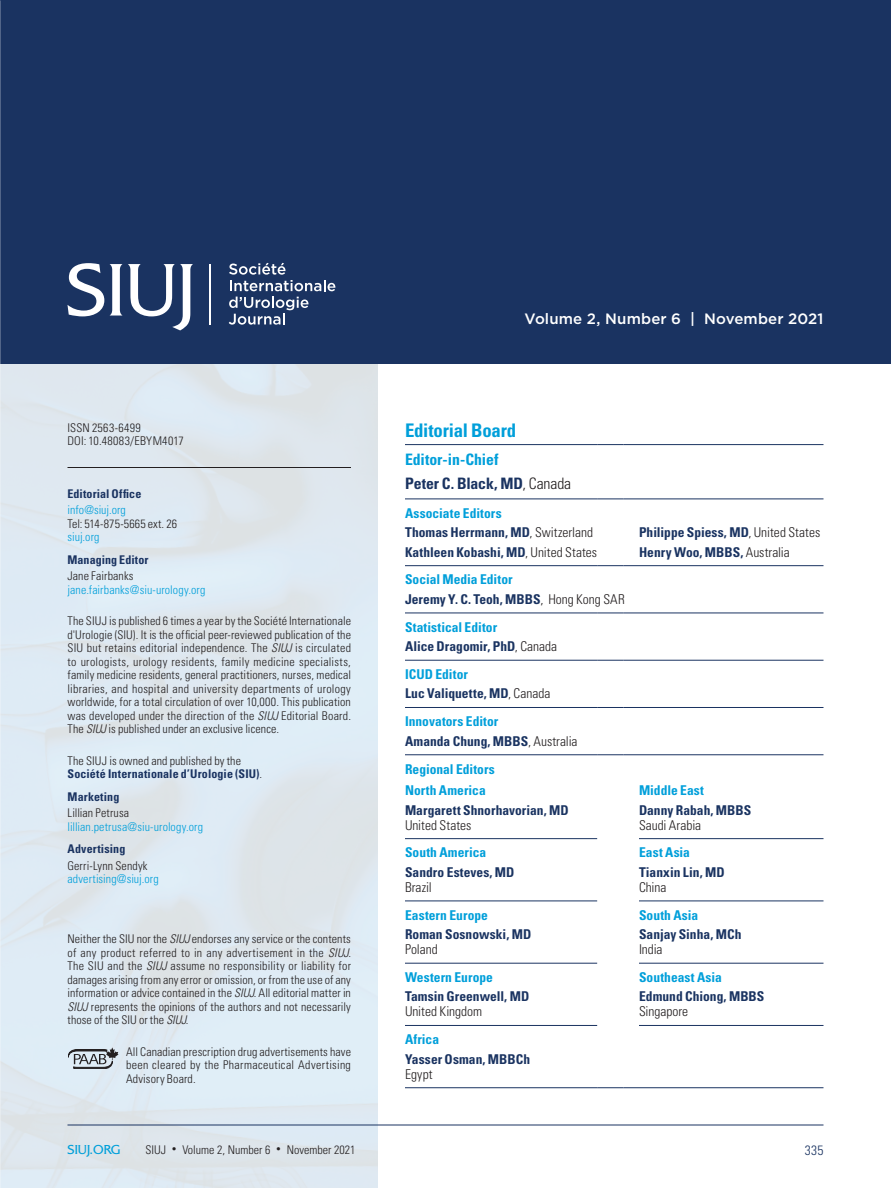
<style>
.page{position:relative;width:891px;height:1188px;background:#fff}
.page>*{position:absolute;margin:0;border:0;box-sizing:border-box;transform-origin:0 0}
.t1{font:700 condensed 18.75px "Univers LT Std";letter-spacing:-.01em;color:#009fda}
.t2{font:700 condensed 15.75px "Univers LT Std";letter-spacing:-.005em;color:#1a3361}
.t3{font:700 condensed 15.75px "Univers LT Std";color:#009fda}
.t4{font:500 15px "Gotham";letter-spacing:.01em;color:#fff}
.t5{font:700 condensed 13.5px/15px "Univers LT Std";color:#1a3361}
.t6{font:700 condensed 13.5px "Univers LT Std";letter-spacing:.005em;color:#009fda}
.t7{font:300 condensed 13.5px "Univers LT Std";color:#231f20}
.t8{font:500 13.5px "Alexon RR";color:#009fda}
.t9{font:300 condensed 13.5px "Univers LT Std";color:#1a3361}
.t10{font:300 condensed 12px/13.5px "Univers LT Std";letter-spacing:.01em;color:#231f20;text-align:justify}
.t11{font:300 condensed 12px/13.5px "Univers LT Std";letter-spacing:.005em;color:#009fda}
.t12{font:700 condensed 12px/13.5px "Univers LT Std";letter-spacing:.01em;color:#1a3361}
.t13{font:300 condensed 12px "Univers LT Std";letter-spacing:.03em;color:#231f20}
.s1{color:#009fda}
.s2{color:#231f20}
.s3{font-style:italic}
.s4{font-weight:300;color:#231f20}
.s5{font-size:9px}
</style>
<div class="page">
<hr style="left:68px;top:1125px;width:756px;height:1px;background:#1a3361">
<div style="left:0;top:0;width:891px;height:364px;background:#1a3361"></div>
<svg style="left:68px;top:263px;width:125px;height:67px"></svg>
<svg style="left:229px;top:263px;width:106px;height:28px"></svg>
<svg style="left:229px;top:297px;width:79px;height:28px"></svg>
<hr style="left:209px;top:264px;width:1px;height:60px;background:#fff">
<hr style="left:68px;top:467px;width:283px;height:1px;background:#231f20">
<svg style="left:68px;top:1047px;width:51px;height:22px"></svg>
<hr style="left:405px;top:444px;width:192px;height:1px;background:#1a3361">
<svg style="left:597px;top:444px;width:42px;height:1px"></svg>
<hr style="left:639px;top:444px;width:185px;height:1px;background:#1a3361">
<hr style="left:405px;top:499px;width:192px;height:1px;background:#1a3361">
<hr style="left:405px;top:565px;width:192px;height:1px;background:#1a3361">
<svg style="left:597px;top:565px;width:42px;height:1px"></svg>
<hr style="left:639px;top:565px;width:185px;height:1px;background:#1a3361">
<hr style="left:405px;top:613px;width:192px;height:1px;background:#1a3361">
<hr style="left:405px;top:660px;width:192px;height:1px;background:#1a3361">
<hr style="left:405px;top:707px;width:192px;height:1px;background:#1a3361">
<svg style="left:597px;top:499px;width:42px;height:1px"></svg>
<svg style="left:597px;top:613px;width:42px;height:1px"></svg>
<svg style="left:597px;top:660px;width:42px;height:1px"></svg>
<svg style="left:597px;top:707px;width:42px;height:1px"></svg>
<hr style="left:639px;top:499px;width:185px;height:1px;background:#1a3361">
<hr style="left:639px;top:613px;width:185px;height:1px;background:#1a3361">
<hr style="left:639px;top:660px;width:185px;height:1px;background:#1a3361">
<hr style="left:639px;top:707px;width:185px;height:1px;background:#1a3361">
<hr style="left:405px;top:754px;width:192px;height:1px;background:#1a3361">
<hr style="left:639px;top:754px;width:185px;height:1px;background:#1a3361">
<hr style="left:405px;top:838px;width:192px;height:1px;background:#1a3361">
<hr style="left:405px;top:901px;width:192px;height:1px;background:#1a3361">
<hr style="left:639px;top:838px;width:185px;height:1px;background:#1a3361">
<hr style="left:639px;top:901px;width:185px;height:1px;background:#1a3361">
<hr style="left:405px;top:963px;width:192px;height:1px;background:#1a3361">
<hr style="left:405px;top:1087px;width:192px;height:1px;background:#1a3361">
<svg style="left:597px;top:1087px;width:42px;height:1px"></svg>
<hr style="left:639px;top:963px;width:185px;height:1px;background:#1a3361">
<hr style="left:639px;top:1087px;width:185px;height:1px;background:#1a3361">
<svg style="left:597px;top:754px;width:42px;height:1px"></svg>
<hr style="left:405px;top:1025px;width:192px;height:1px;background:#1a3361">
<hr style="left:639px;top:1025px;width:185px;height:1px;background:#1a3361">
<svg style="left:0;top:0;width:1px;height:1188px"></svg>
<p class="t13" style="left:68px;top:420px;width:75px">ISSN 2563-6499</p>
<p class="t10" style="left:68px;top:434px;width:118px">DOI: 10.48083/EBYM4017</p>
<p class="t12" style="left:68px;top:487px;width:75px">Editorial Office</p>
<p class="t10" style="left:68px;top:503px;width:111px"><span class="s1">info@siuj.org<br></span>Tel: 514-875-5665 ext. 26</p>
<p class="t11" style="left:68px;top:530px;width:34px">siuj.org</p>
<p class="t12" style="left:68px;top:553px;width:82px">Managing Editor</p>
<p class="t11" style="left:68px;top:569px;width:139px"><span class="s2">Jane Fairbanks </span>jane.fairbanks@siu-urology.org</p>
<p class="t10" style="left:68px;top:614px;width:285px">The SIUJ is published 6 times a year by the Société Internationale d'Urologie (SIU). It is the official peer-reviewed publication of the SIU but retains editorial independence. The <span class="s3">SIUJ</span> is circulated to urologists, urology residents, family medicine specialists, family medicine residents, general practitioners, nurses, medical libraries, and hospital and university departments of urology worldwide, for a total circulation of over 10,000. This publication was developed under the direction of the <span class="s3">SIUJ</span> Editorial Board.<br>The <span class="s3">SIUJ</span> is published under an exclusive licence.</p>
<p class="t12" style="left:68px;top:754px;width:196px"><span class="s4">The SIUJ is owned and published by the<br></span>Société Internationale d’Urologie (SIU)<span class="s4">.</span></p>
<p class="t12" style="left:68px;top:790px;width:53px">Marketing</p>
<p class="t10" style="left:68px;top:806px;width:63px">Lillian Petrusa</p>
<p class="t11" style="left:68px;top:820px;width:137px">lillian.petrusa@siu-urology.org</p>
<p class="t12" style="left:68px;top:842px;width:59px">Advertising</p>
<p class="t11" style="left:68px;top:859px;width:93px"><span class="s2">Gerri-Lynn Sendyk </span>advertising@siuj.org</p>
<p class="t10" style="left:68px;top:932px;width:285px">Neither the SIU nor the <span class="s3">SIUJ</span> endorses any service or the contents of any product referred to in any advertisement in the <span class="s3">SIUJ</span>.<br>The SIU and the <span class="s3">SIUJ</span> assume no responsibility or liability for damages arising from any error or omission, or from the use of any information or advice contained in the <span class="s3">SIUJ</span>. All editorial matter in <span class="s3">SIUJ</span> represents the opinions of the authors and not necessarily those of the SIU or the <span class="s3">SIUJ</span>.</p>
<p class="t10" style="left:126px;top:1045px;width:227px">All Canadian prescription drug advertisements have been cleared by the Pharmaceutical Advertising Advisory Board.</p>
<p class="t4" style="left:524px;top:309px;width:301px">Volume 2, Number 6 | November 2021</p>
<p class="t1" style="left:405px;top:418px;width:113px">Editorial Board</p>
<p class="t3" style="left:405px;top:450px;width:95px">Editor-in-Chief</p>
<p class="t2" style="left:405px;top:474px;width:168px">Peter C. Black, MD<span class="s4">, Canada</span></p>
<p class="t6" style="left:405px;top:505px;width:98px">Associate Editors</p>
<p class="t5" style="left:405px;top:525px;width:190px">Thomas Herrmann, MD<span class="s4">, Switzerland</span></p>
<p class="t5" style="left:405px;top:544px;width:194px">Kathleen Kobashi, MD<span class="s4">, United States</span></p>
<p class="t6" style="left:405px;top:571px;width:109px">Social Media Editor</p>
<p class="t5" style="left:405px;top:592px;width:221px">Jeremy Y. C. Teoh, MBBS<span class="s4">, Hong Kong SAR</span></p>
<p class="t6" style="left:405px;top:619px;width:94px">Statistical Editor</p>
<p class="t5" style="left:405px;top:639px;width:154px">Alice Dragomir, PhD<span class="s4">, Canada</span></p>
<p class="t6" style="left:405px;top:666px;width:65px">ICUD Editor</p>
<p class="t5" style="left:405px;top:686px;width:147px">Luc Valiquette, MD<span class="s4">, Canada</span></p>
<p class="t6" style="left:405px;top:713px;width:95px">Innovators Editor</p>
<p class="t5" style="left:405px;top:733px;width:174px">Amanda Chung, MBBS<span class="s4">, Australia</span></p>
<p class="t6" style="left:405px;top:760px;width:91px">Regional Editors</p>
<p class="t6" style="left:405px;top:782px;width:82px">North America</p>
<p class="t5" style="left:405px;top:802px;width:165px">Margarett Shnorhavorian, MD<br><span class="s4">United States</span></p>
<p class="t6" style="left:405px;top:844px;width:83px">South America</p>
<p class="t5" style="left:405px;top:865px;width:111px">Sandro Esteves, MD<br><span class="s4">Brazil</span></p>
<p class="t6" style="left:405px;top:907px;width:84px">Eastern Europe</p>
<p class="t5" style="left:405px;top:927px;width:128px">Roman Sosnowski, MD<br><span class="s4">Poland</span></p>
<p class="t6" style="left:405px;top:969px;width:89px">Western Europe</p>
<p class="t5" style="left:405px;top:989px;width:126px">Tamsin Greenwell, MD<br><span class="s4">United Kingdom</span></p>
<p class="t6" style="left:405px;top:1031px;width:36px">Africa</p>
<p class="t5" style="left:405px;top:1051px;width:127px">Yasser Osman, MBBCh<br><span class="s4">Egypt</span></p>
<p class="t5" style="left:639px;top:525px;width:183px">Philippe Spiess, MD<span class="s4">, United States</span></p>
<p class="t5" style="left:639px;top:544px;width:152px">Henry Woo, MBBS, <span class="s4">Australia</span></p>
<p class="t6" style="left:639px;top:782px;width:66px">Middle East</p>
<p class="t5" style="left:639px;top:802px;width:114px">Danny Rabah, MBBS<br><span class="s4">Saudi Arabia</span></p>
<p class="t6" style="left:639px;top:844px;width:53px">East Asia</p>
<p class="t5" style="left:639px;top:865px;width:87px">Tianxin Lin, MD</p>
<p class="t7" style="left:639px;top:879px;width:29px">China</p>
<p class="t6" style="left:639px;top:907px;width:61px">South Asia</p>
<p class="t5" style="left:639px;top:927px;width:104px">Sanjay Sinha, MCh<br><span class="s4">India</span></p>
<p class="t6" style="left:639px;top:969px;width:84px">Southeast Asia</p>
<p class="t5" style="left:639px;top:989px;width:127px">Edmund Chiong, MBBS</p>
<p class="t7" style="left:639px;top:1004px;width:51px">Singapore</p>
<p class="t8" style="left:68px;top:1142px;width:54px">SIUJ.ORG</p>
<p class="t10" style="left:146px;top:1143px;width:211px">SIUJ <span class="s5">•</span> Volume 2, Number 6 <span class="s5">•</span> November 2021</p>
<p class="t9" style="left:805px;top:1142px;width:20px">335</p>
</div>
